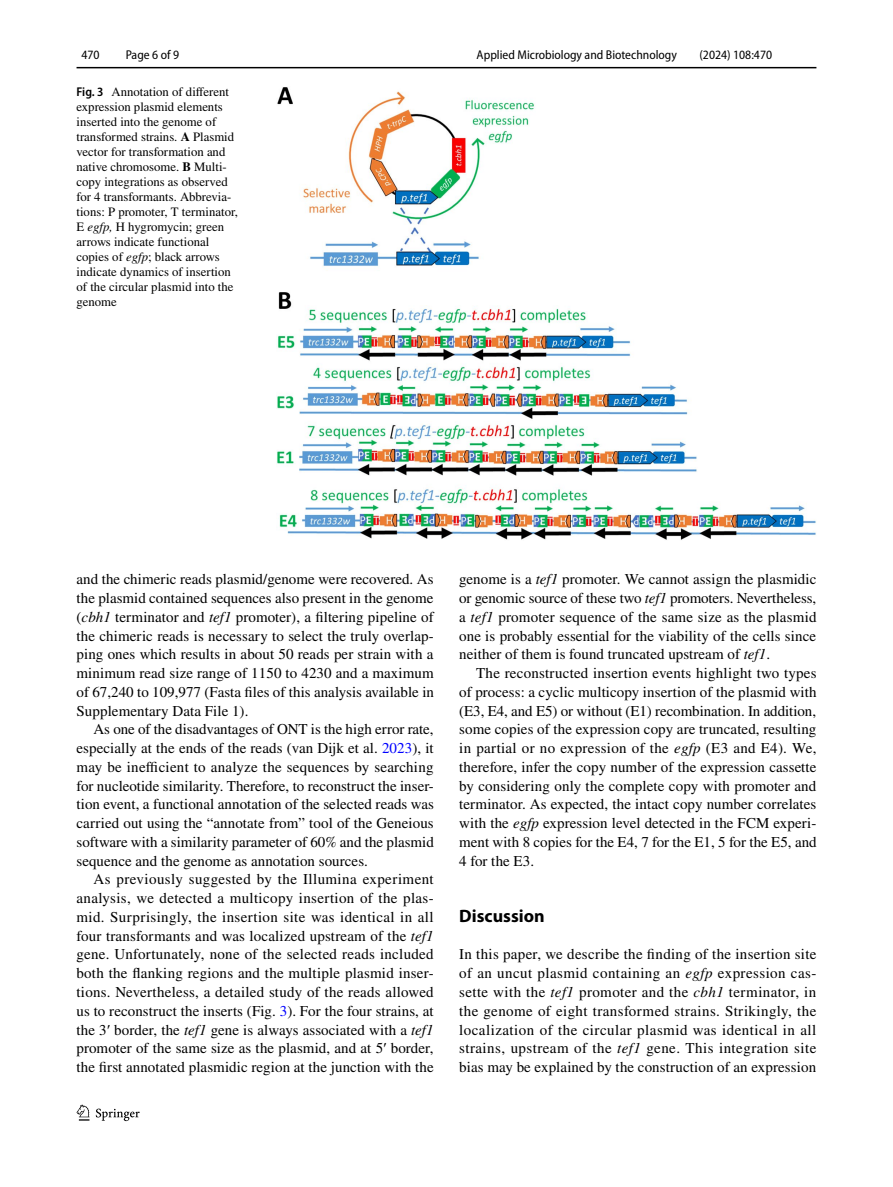
<style>
.page{position:relative;width:893px;height:1187px;background:#fff}
.page>*{position:absolute;margin:0;border:0;box-sizing:border-box;transform-origin:0 0}
.t1{font:700 18px "Myriad Pro";color:#000}
.t2{font:15px/18.8px "STIX";letter-spacing:.005em;color:#000;text-align:justify}
.t3{font:12.75px/15px "STIX";color:#000}
.t4{font:semi-condensed 12.75px "Myriad Pro";color:#000}
.s1{font-family:"Myriad Pro";font-weight:600;font-stretch:semi-condensed}
.s2{font-weight:700}
.s3{font-style:italic}
.s4{color:#00f}
.s5{font-family:"Times New Roman"}
</style>
<div class="page">
<hr style="left:77px;top:67px;width:739px;height:1px;background:#000">
<svg style="left:77px;top:1104px;width:12px;height:16px"></svg>
<svg style="left:96px;top:1108px;width:44px;height:12px"></svg>
<img style="left:276px;top:87px;width:540px;height:453px">
<p class="t4" style="left:82px;top:48px;width:20px">470</p>
<p class="t4" style="left:126px;top:48px;width:55px">Page 6 of 9</p>
<p class="t4" style="left:477px;top:48px;width:202px">Applied Microbiology and Biotechnology</p>
<p class="t4" style="left:699px;top:48px;width:74px">(2024) 108:470</p>
<p class="t3" style="left:77px;top:85px;width:163px"><span class="s1">Fig. 3</span> Annotation of different expression plasmid elements inserted into the genome of transformed strains. <span class="s2">A</span> Plasmid vector for transformation and native chromosome. <span class="s2">B</span> Multi&shy;copy integrations as observed for 4 transformants. Abbrevia&shy;tions: P promoter, T terminator,<br>E <span class="s3">egfp,</span> H hygromycin; green arrows indicate functional copies of <span class="s3">egfp</span>; black arrows indicate dynamics of insertion of the circular plasmid into the genome</p>
<p class="t2" style="left:77px;top:571px;width:359px">and the chimeric reads plasmid/genome were recovered. As the plasmid contained sequences also present in the genome (<span class="s3">cbh1</span> terminator and <span class="s3">tef1</span> promoter), a filtering pipeline of the chimeric reads is necessary to select the truly overlap&shy;ping ones which results in about 50 reads per strain with a minimum read size range of 1150 to 4230 and a maximum of 67,240 to 109,977 (Fasta files of this analysis available in Supplementary Data File 1).</p>
<p class="t2" style="left:77px;top:721px;width:359px;text-indent:17px">As one of the disadvantages of ONT is the high error rate, especially at the ends of the reads (van Dijk et al. <span class="s4">2023</span>), it may be inefficient to analyze the sequences by searching for nucleotide similarity. Therefore, to reconstruct the inser&shy;tion event, a functional annotation of the selected reads was carried out using the “annotate from” tool of the Geneious software with a similarity parameter of 60% and the plasmid sequence and the genome as annotation sources.</p>
<p class="t2" style="left:77px;top:871px;width:359px;text-indent:17px">As previously suggested by the Illumina experiment analysis, we detected a multicopy insertion of the plas&shy;mid. Surprisingly, the insertion site was identical in all four transformants and was localized upstream of the <span class="s3">tef1 </span>gene. Unfortunately, none of the selected reads included both the flanking regions and the multiple plasmid inser&shy;tions. Nevertheless, a detailed study of the reads allowed us to reconstruct the inserts (Fig. <span class="s4">3</span>). For the four strains, at the 3<span class="s5">′</span> border, the <span class="s3">tef1</span> gene is always associated with a <span class="s3">tef1 </span>promoter of the same size as the plasmid, and at 5<span class="s5">′</span> border, the first annotated plasmidic region at the junction with the</p>
<p class="t2" style="left:459px;top:571px;width:359px">genome is a <span class="s3">tef1</span> promoter. We cannot assign the plasmidic or genomic source of these two <span class="s3">tef1</span> promoters. Nevertheless, a <span class="s3">tef1</span> promoter sequence of the same size as the plasmid one is probably essential for the viability of the cells since neither of them is found truncated upstream of <span class="s3">tef1</span>.</p>
<p class="t2" style="left:459px;top:664px;width:359px;text-indent:17px">The reconstructed insertion events highlight two types of process: a cyclic multicopy insertion of the plasmid with (E3, E4, and E5) or without (E1) recombination. In addition, some copies of the expression copy are truncated, resulting in partial or no expression of the <span class="s3">egfp</span> (E3 and E4). We, therefore, infer the copy number of the expression cassette by considering only the complete copy with promoter and terminator. As expected, the intact copy number correlates with the <span class="s3">egfp</span> expression level detected in the FCM experi&shy;ment with 8 copies for the E4, 7 for the E1, 5 for the E5, and 4 for the E3.</p>
<p class="t1" style="left:459px;top:904px;width:87px">Discussion</p>
<p class="t2" style="left:459px;top:946px;width:359px">In this paper, we describe the finding of the insertion site of an uncut plasmid containing an <span class="s3">egfp</span> expression cas&shy;sette with the <span class="s3">tef1</span> promoter and the <span class="s3">cbh1</span> terminator, in the genome of eight transformed strains. Strikingly, the localization of the circular plasmid was identical in all strains, upstream of the <span class="s3">tef1</span> gene. This integration site bias may be explained by the construction of an expression</p>
</div>
